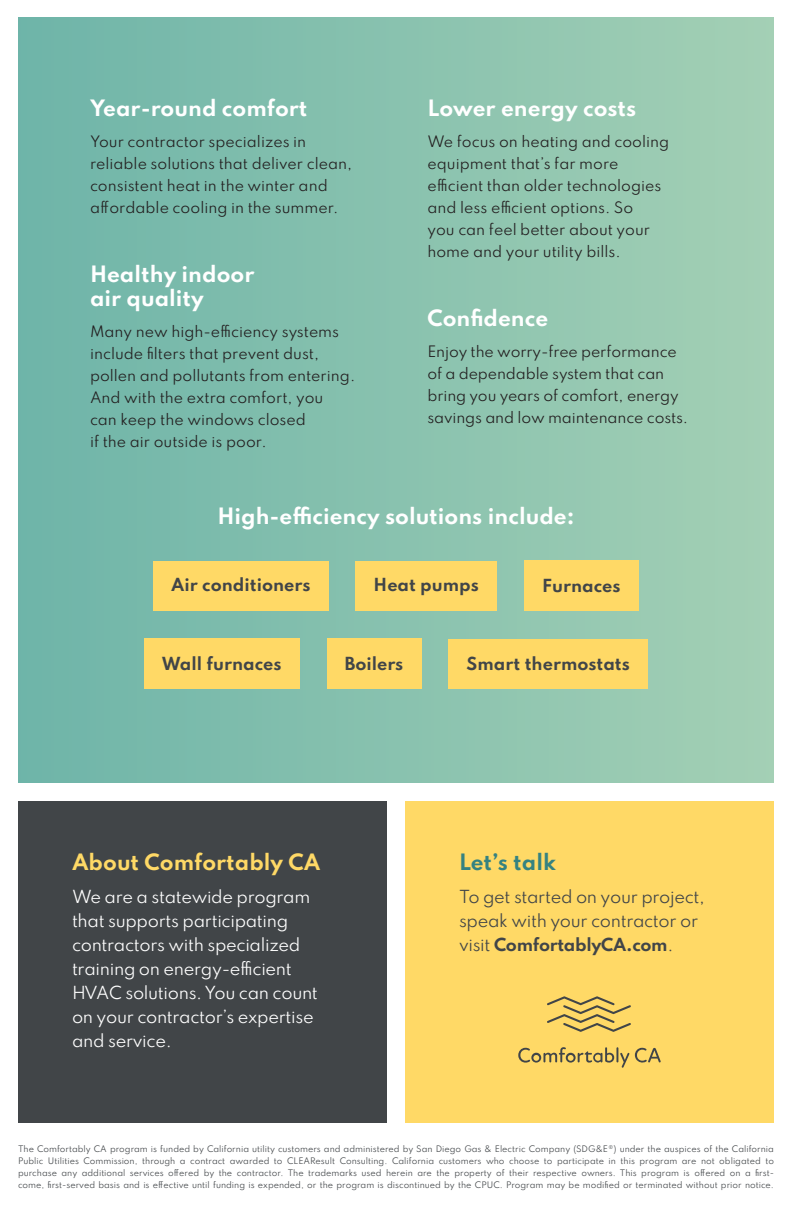
<style>
.page{position:relative;width:792px;height:1224px;background:#fff}
.page>*{position:absolute;margin:0;border:0;box-sizing:border-box;transform-origin:0 0}
.t1{font:700 20px/24px "Spartan";color:#fff}
.t2{font:700 20px "Spartan";color:#ffd966}
.t3{font:700 20px "Spartan";color:#358281}
.t4{font:16px/24px "Spartan";letter-spacing:-.02em;color:#fff}
.t5{font:16px/24px "Spartan";letter-spacing:-.02em;color:#414548}
.t6{font:700 16px "Spartan";color:#414548}
.t7{font:14px/22px "Spartan";color:#231f20}
.t8{font:8px/12px "Spartan";color:#414548;text-align:justify}
.s1{font-weight:700}
</style>
<div class="page">
<div style="left:18px;top:18px;width:756px;height:765px;background:linear-gradient(to right,#6eb4a8,#a4d0b4)"></div>
<div style="left:405px;top:801px;width:369px;height:321px;background:#ffd966"></div>
<div style="left:18px;top:801px;width:369px;height:321px;background:#414548"></div>
<svg style="left:465px;top:995px;width:248px;height:74px;background:#f1ce63"></svg>
<div style="left:153px;top:561px;width:176px;height:49px;background:#ffd966"></div>
<div style="left:356px;top:561px;width:141px;height:49px;background:#ffd966"></div>
<div style="left:524px;top:561px;width:115px;height:50px;background:#ffd966"></div>
<div style="left:144px;top:639px;width:156px;height:50px;background:#ffd966"></div>
<div style="left:327px;top:639px;width:94px;height:50px;background:#ffd966"></div>
<div style="left:449px;top:639px;width:199px;height:50px;background:#ffd966"></div>
<p class="t1" style="left:90px;top:96px;width:219px">Year-round comfort</p>
<p class="t7" style="left:90px;top:130px;width:264px">Your contractor specializes in reliable solutions that deliver clean, consistent heat in the winter and affordable cooling in the summer.</p>
<p class="t1" style="left:90px;top:262px;width:166px">Healthy indoor air quality</p>
<p class="t7" style="left:90px;top:320px;width:267px">Many new high-efficiency systems include filters that prevent dust, pollen and pollutants from entering.<br>And with the extra comfort, you<br>can keep the windows closed<br>if the air outside is poor.</p>
<p class="t1" style="left:428px;top:96px;width:210px">Lower energy costs</p>
<p class="t7" style="left:428px;top:130px;width:243px">We focus on heating and cooling equipment that’s far more efficient than older technologies and less efficient options. So<br>you can feel better about your home and your utility bills.</p>
<p class="t1" style="left:428px;top:306px;width:122px">Confidence</p>
<p class="t7" style="left:428px;top:340px;width:262px">Enjoy the worry-free performance of a dependable system that can bring you years of comfort, energy savings and low maintenance costs.</p>
<p class="t1" style="left:217px;top:503px;width:359px">High-efficiency solutions include:</p>
<p class="t6" style="left:171px;top:573px;width:141px">Air conditioners</p>
<p class="t6" style="left:374px;top:573px;width:107px">Heat pumps</p>
<p class="t6" style="left:542px;top:573px;width:80px">Furnaces</p>
<p class="t6" style="left:162px;top:651px;width:121px">Wall furnaces</p>
<p class="t6" style="left:345px;top:651px;width:60px">Boilers</p>
<p class="t6" style="left:467px;top:651px;width:165px">Smart thermostats</p>
<p class="t2" style="left:72px;top:847px;width:250px">About Comfortably CA</p>
<p class="t4" style="left:72px;top:884px;width:247px">We are a statewide program that supports participating contractors with specialized training on energy-efficient<br>HVAC solutions. You can count on your contractor’s expertise and service.</p>
<p class="t3" style="left:459px;top:847px;width:99px">Let’s talk</p>
<p class="t5" style="left:459px;top:884px;width:248px">To get started on your project, speak with your contractor or visit <span class="s1">ComfortablyCA.com</span>.</p>
<p class="t8" style="left:18px;top:1143px;width:757px">The Comfortably CA program is funded by California utility customers and administered by San Diego Gas &amp; Electric Company (SDG&amp;E®) under the auspices of the California Public Utilities Commission, through a contract awarded to CLEAResult Consulting. California customers who choose to participate in this program are not obligated to purchase any additional services offered by the contractor. The trademarks used herein are the property of their respective owners. This program is offered on a first&shy;come, first-served basis and is effective until funding is expended, or the program is discontinued by the CPUC. Program may be modified or terminated without prior notice.</p>
</div>
